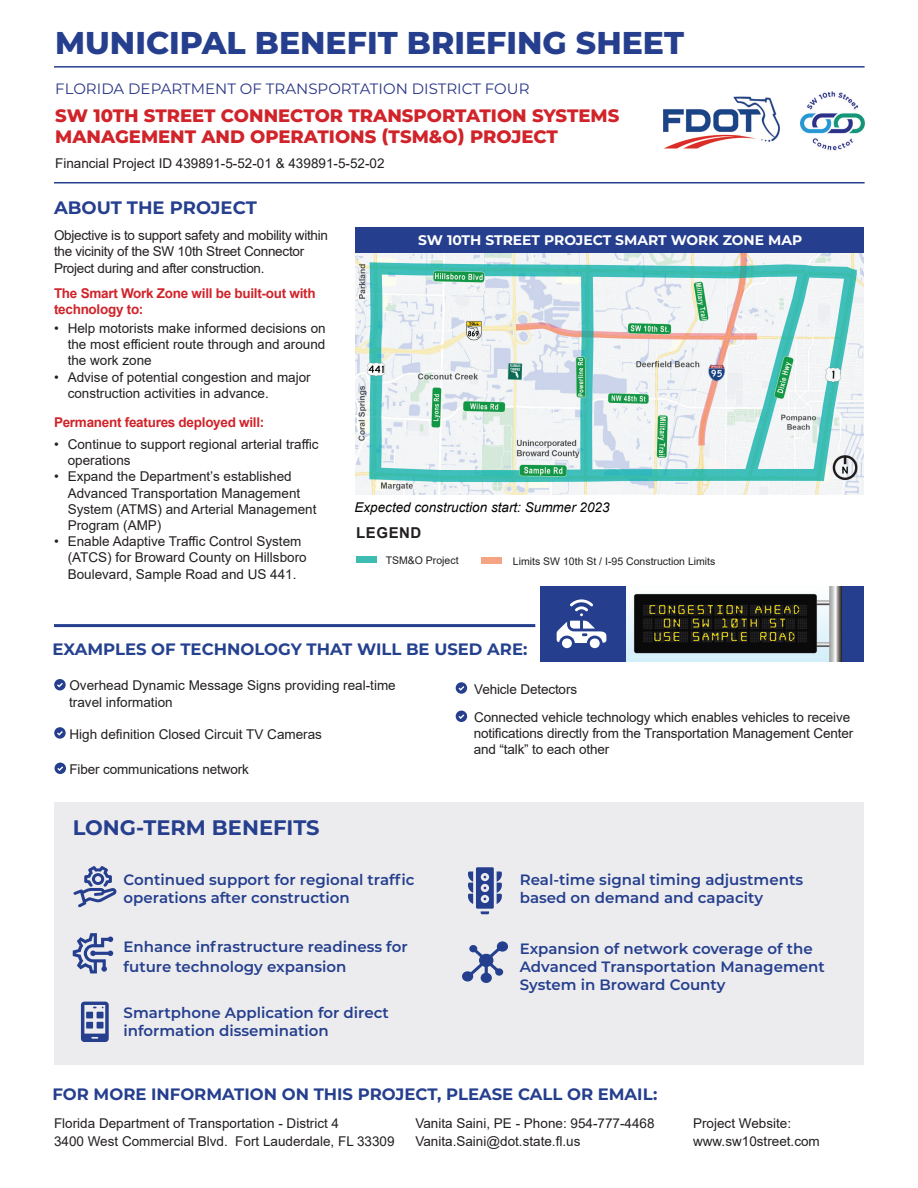
<style>
.page{position:relative;width:918px;height:1188px;background:#fff}
.page>*{position:absolute;margin:0;border:0;box-sizing:border-box;transform-origin:0 0}
.t1{font:800 31.5px "Montserrat";color:#253f8e}
.t2{font:700 21px "Montserrat";color:#253f8e}
.t3{font:800 18px/21px "Montserrat";color:#d1232a}
.t4{font:700 18px "Montserrat";color:#253f8e}
.t5{font:700 16.5px "Montserrat";color:#253f8e}
.t6{font:700 16.5px "Montserrat";color:#24418f}
.t7{font:600 15px/18px "Montserrat";color:#253f8e}
.t8{font:15px "Montserrat";color:#2a3685}
.t9{font:700 15px "Arial";letter-spacing:.035em;color:#231f20}
.t10{font:700 13.95px "Montserrat";color:#fff}
.t11{font:13.5px/16.2px "Arial";color:#231f20}
.t12{font:13.5px/16.5px "Arial";letter-spacing:-.02em;color:#231f20}
.t13{font:700 13.5px/16.5px "Arial";letter-spacing:-.02em;color:#d1232a}
.t14{font:italic 13.5px "Arial";color:#040503}
.t15{font:10.5px "Arial";color:#231f20}
</style>
<div class="page">
<div style="left:541px;top:586px;width:323px;height:76px;background:#253f8e"></div>
<svg style="left:456px;top:711px;width:11px;height:11px"></svg>
<div style="left:55px;top:802px;width:809px;height:263px;background:#ececee"></div>
<img style="left:355px;top:253px;width:509px;height:241px">
<div style="left:355px;top:227px;width:509px;height:26px;background:#253f8e"></div>
<img style="left:663px;top:96px;width:117px;height:53px">
<img style="left:800px;top:91px;width:65px;height:60px">
<hr style="left:54px;top:66px;width:811px;height:2px;background:#253f8e">
<hr style="left:54px;top:182px;width:811px;height:1px;background:#253f8e">
<hr style="left:54px;top:624px;width:481px;height:3px;background:#253f8e">
<svg style="left:55px;top:763px;width:11px;height:11px"></svg>
<svg style="left:456px;top:682px;width:11px;height:12px"></svg>
<img style="left:626px;top:586px;width:215px;height:76px">
<svg style="left:54px;top:679px;width:12px;height:11px"></svg>
<div style="left:482px;top:558px;width:20px;height:6px;background:#f5a483"></div>
<div style="left:356px;top:556px;width:20px;height:7px;background:#3dbdb2"></div>
<svg style="left:73px;top:866px;width:44px;height:41px"></svg>
<svg style="left:81px;top:1002px;width:28px;height:40px"></svg>
<svg style="left:462px;top:941px;width:46px;height:42px"></svg>
<svg style="left:73px;top:933px;width:40px;height:40px"></svg>
<svg style="left:54px;top:727px;width:12px;height:12px"></svg>
<svg style="left:557px;top:599px;width:49px;height:50px"></svg>
<svg style="left:468px;top:867px;width:34px;height:47px"></svg>
<h1 class="t1" style="left:55px;top:20px;width:630px">MUNICIPAL BENEFIT BRIEFING SHEET</h1>
<p class="t8" style="left:55px;top:78px;width:476px">FLORIDA DEPARTMENT OF TRANSPORTATION DISTRICT FOUR</p>
<h3 class="t3" style="left:55px;top:104px;width:566px">SW 10TH STREET CONNECTOR TRANSPORTATION SYSTEMS<br>MANAGEMENT AND OPERATIONS (TSM&amp;O) PROJECT</h3>
<p class="t11" style="left:55px;top:155px;width:331px">Financial Project ID 439891-5-52-01 &amp; 439891-5-52-02</p>
<h3 class="t4" style="left:54px;top:195px;width:204px">ABOUT THE PROJECT</h3>
<p class="t12" style="left:54px;top:227px;width:276px">Objective is to support safety and mobility within the vicinity of the SW 10th Street Connector<br>Project during and after construction.</p>
<p class="t13" style="left:54px;top:285px;width:263px">The Smart Work Zone will be built-out with technology to:</p>
<p class="t11" style="left:68px;top:320px;width:260px;text-align:justify;text-indent:-14px">• Help motorists make informed decisions on the most efficient route through and around the work zone</p>
<p class="t11" style="left:68px;top:369px;width:245px;text-indent:-14px">• Advise of potential congestion and major construction activities in advance.</p>
<p class="t13" style="left:54px;top:414px;width:212px">Permanent features deployed will:</p>
<p class="t11" style="left:68px;top:436px;width:253px;text-indent:-14px">• Continue to support regional arterial traffic operations</p>
<p class="t11" style="left:68px;top:468px;width:250px;text-indent:-14px">• Expand the Department’s established<br>Advanced Transportation Management<br>System (ATMS) and Arterial Management<br>Program (AMP)</p>
<p class="t11" style="left:68px;top:533px;width:241px;text-indent:-14px">• Enable Adaptive Traffic Control System (ATCS) for Broward County on Hillsboro<br>Boulevard, Sample Road and US 441.</p>
<p class="t10" style="left:418px;top:230px;width:386px">SW 10TH STREET PROJECT SMART WORK ZONE MAP</p>
<p class="t14" style="left:355px;top:499px;width:257px">Expected construction start: Summer 2023</p>
<p class="t9" style="left:356px;top:522px;width:67px">LEGEND</p>
<p class="t15" style="left:386px;top:553px;width:74px">TSM&amp;O Project</p>
<p class="t15" style="left:513px;top:554px;width:204px">Limits SW 10th St / I-95 Construction Limits</p>
<p class="t6" style="left:53px;top:637px;width:476px">EXAMPLES OF TECHNOLOGY THAT WILL BE USED ARE:</p>
<p class="t11" style="left:69px;top:678px;width:328px">Overhead Dynamic Message Signs providing real-time travel information</p>
<p class="t11" style="left:474px;top:681px;width:104px">Vehicle Detectors</p>
<p class="t11" style="left:69px;top:726px;width:254px">High definition Closed Circuit TV Cameras</p>
<p class="t11" style="left:69px;top:761px;width:181px">Fiber communications network</p>
<h2 class="t2" style="left:73px;top:812px;width:248px">LONG-TERM BENEFITS</h2>
<p class="t11" style="left:474px;top:709px;width:381px">Connected vehicle technology which enables vehicles to receive notifications directly from the Transportation Management Center and “talk” to each other</p>
<p class="t7" style="left:124px;top:870px;width:292px">Continued support for regional traffic operations after construction</p>
<p class="t7" style="left:520px;top:870px;width:285px">Real-time signal timing adjustments based on demand and capacity</p>
<p class="t7" style="left:520px;top:939px;width:307px">Expansion of network coverage of the<br>Advanced Transportation Management<br>System in Broward County</p>
<p class="t7" style="left:124px;top:936px;width:286px;line-height:19.8px">Enhance infrastructure readiness for future technology expansion</p>
<p class="t7" style="left:124px;top:1003px;width:267px">Smartphone Application for direct information dissemination</p>
<p class="t5" style="left:52px;top:1082px;width:606px">FOR MORE INFORMATION ON THIS PROJECT, PLEASE CALL OR EMAIL:</p>
<p class="t11" style="left:54px;top:1114px;width:342px;line-height:18px">Florida Department of Transportation - District 4<br>3400 West Commercial Blvd. Fort Lauderdale, FL 33309</p>
<p class="t11" style="left:415px;top:1114px;width:241px;line-height:18px">Vanita Saini, PE - Phone: 954-777-4468<br>Vanita.Saini@dot.state.fl.us</p>
<p class="t11" style="left:693px;top:1114px;width:128px;line-height:18px">Project Website: www.sw10street.com</p>
</div>
